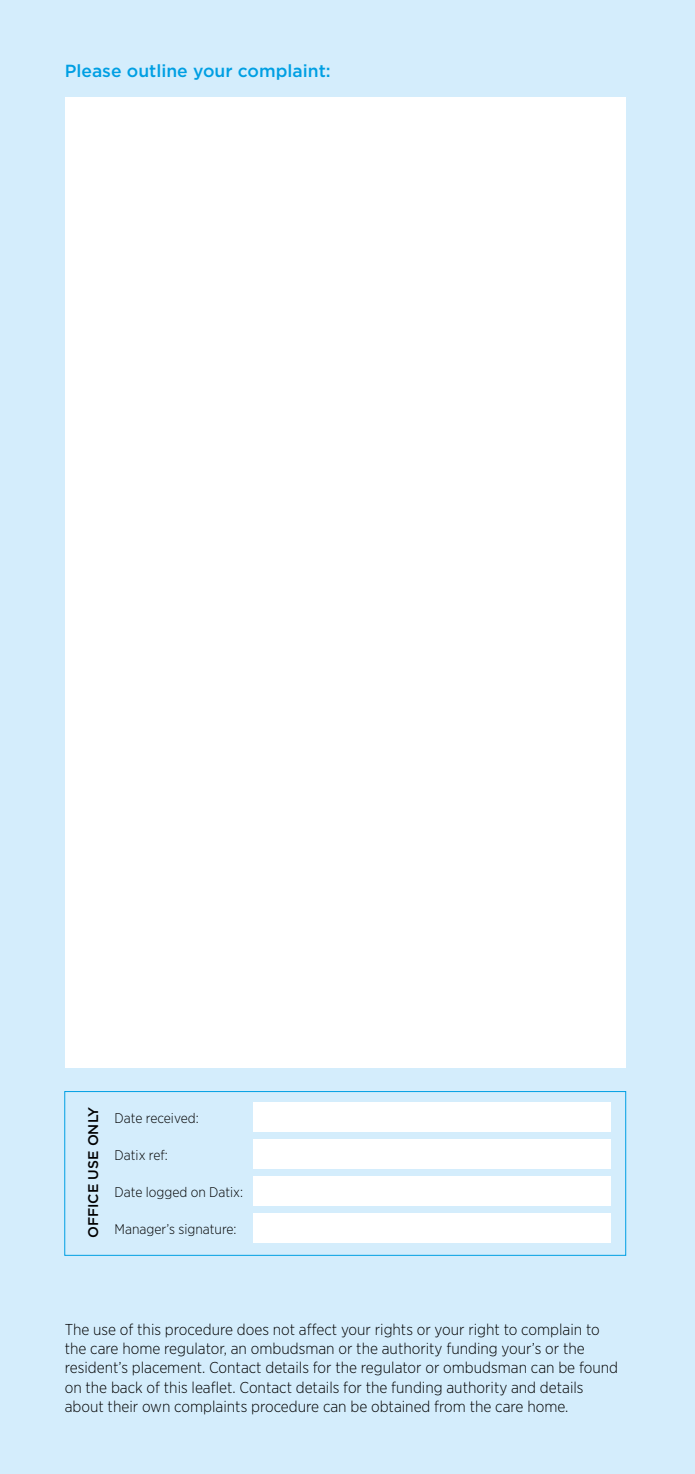
<style>
.page{position:relative;width:695px;height:1474px;background:#fff}
.page>*{position:absolute;margin:0;border:0;box-sizing:border-box;transform-origin:0 0}
.t1{font:500 17.5px "Gotham";color:#009fe3}
.t2{font:300 15.75px/19.2px "Gotham Narrow";color:#000}
.t3{font:300 14px "Gotham Narrow";color:#000}
.t4{font:500 14px "Gotham";color:#000}
</style>
<div class="page">
<div style="left:0;top:0;width:694px;height:1473px;background:#d4edfc"></div>
<div style="left:64px;top:1091px;width:561px;height:164px;border:1px solid #009fe3"></div>
<div style="left:65px;top:97px;width:560px;height:36px;background:#fff"></div>
<div style="left:65px;top:133px;width:560px;height:36px;background:#fff"></div>
<div style="left:65px;top:169px;width:560px;height:36px;background:#fff"></div>
<div style="left:65px;top:205px;width:560px;height:36px;background:#fff"></div>
<div style="left:65px;top:241px;width:560px;height:36px;background:#fff"></div>
<div style="left:65px;top:277px;width:560px;height:36px;background:#fff"></div>
<div style="left:65px;top:313px;width:560px;height:35px;background:#fff"></div>
<div style="left:65px;top:348px;width:560px;height:36px;background:#fff"></div>
<div style="left:65px;top:384px;width:560px;height:36px;background:#fff"></div>
<div style="left:65px;top:420px;width:560px;height:36px;background:#fff"></div>
<div style="left:65px;top:456px;width:560px;height:36px;background:#fff"></div>
<div style="left:65px;top:492px;width:560px;height:36px;background:#fff"></div>
<div style="left:65px;top:528px;width:560px;height:36px;background:#fff"></div>
<div style="left:65px;top:564px;width:560px;height:36px;background:#fff"></div>
<div style="left:65px;top:600px;width:560px;height:36px;background:#fff"></div>
<div style="left:65px;top:636px;width:560px;height:36px;background:#fff"></div>
<div style="left:65px;top:672px;width:560px;height:36px;background:#fff"></div>
<div style="left:65px;top:708px;width:560px;height:36px;background:#fff"></div>
<div style="left:65px;top:744px;width:560px;height:36px;background:#fff"></div>
<div style="left:65px;top:780px;width:560px;height:36px;background:#fff"></div>
<div style="left:65px;top:816px;width:560px;height:36px;background:#fff"></div>
<div style="left:65px;top:852px;width:560px;height:36px;background:#fff"></div>
<div style="left:65px;top:888px;width:560px;height:36px;background:#fff"></div>
<div style="left:65px;top:924px;width:560px;height:36px;background:#fff"></div>
<div style="left:65px;top:960px;width:560px;height:36px;background:#fff"></div>
<div style="left:65px;top:996px;width:560px;height:36px;background:#fff"></div>
<div style="left:65px;top:1032px;width:560px;height:36px;background:#fff"></div>
<div style="left:253px;top:1101px;width:358px;height:30px;background:#fff"></div>
<div style="left:253px;top:1138px;width:358px;height:30px;background:#fff"></div>
<div style="left:253px;top:1176px;width:358px;height:29px;background:#fff"></div>
<div style="left:253px;top:1213px;width:358px;height:30px;background:#fff"></div>
<p class="t1" style="left:65px;top:60px;width:267px">Please outline your complaint:</p>
<p class="t4" style="left:85px;top:1238px;width:133px;rotate:-90deg">OFFICE USE ONLY</p>
<p class="t3" style="left:115px;top:1109px;width:86px">Date received:</p>
<p class="t3" style="left:115px;top:1146px;width:55px">Datix ref:</p>
<p class="t3" style="left:115px;top:1183px;width:130px">Date logged on Datix:</p>
<p class="t3" style="left:115px;top:1220px;width:123px">Manager’s signature:</p>
<p class="t2" style="left:65px;top:1319px;width:554px">The use of this procedure does not afect your rights or your right to complain to the care home regulator, an ombudsman or the authority funding your’s or the resident’s placement. Contact details for the regulator or ombudsman can be found on the back of this leafet. Contact details for the funding authority and details about their own complaints procedure can be obtained from the care home.</p>
</div>
